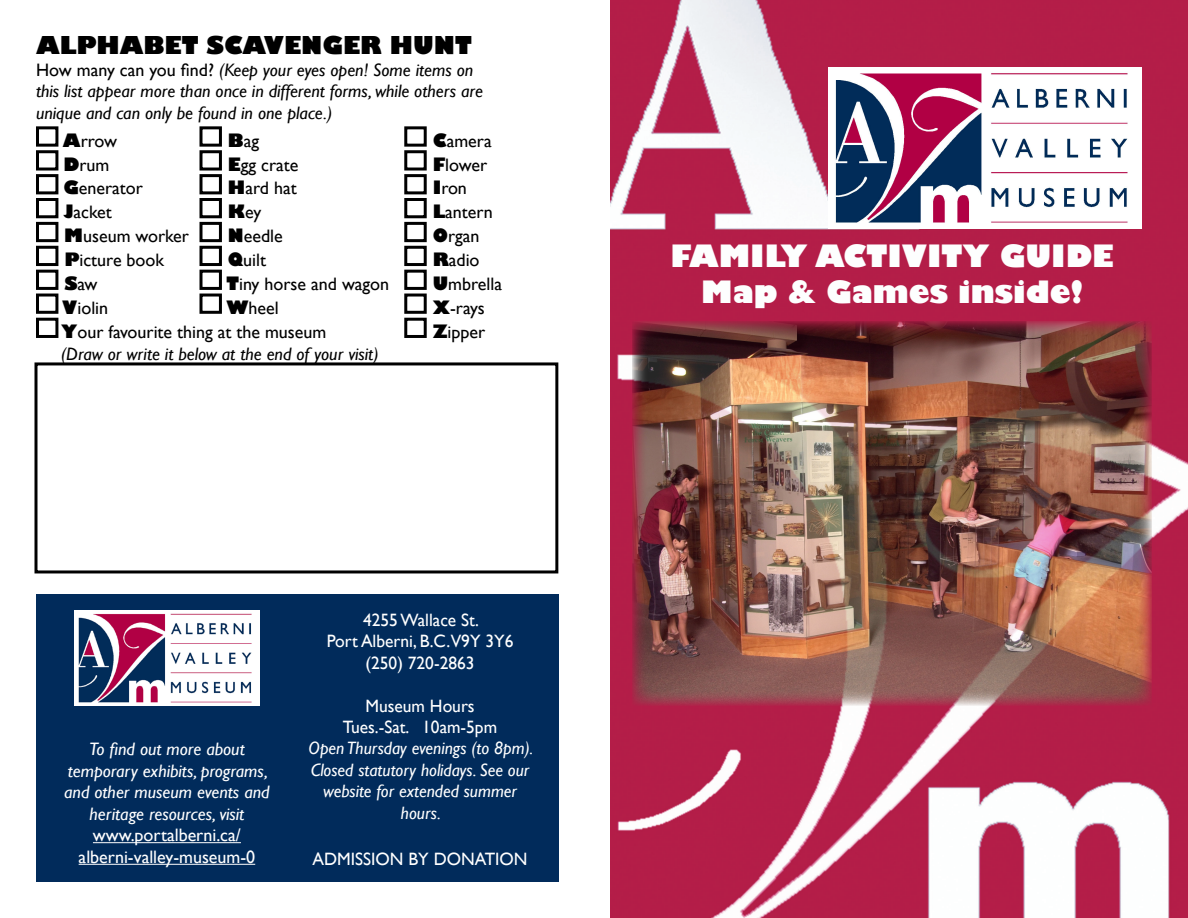
<style>
.page{position:relative;width:1188px;height:918px;background:#fff}
.page>*{position:absolute;margin:0;border:0;box-sizing:border-box;transform-origin:0 0}
.t1{font:800 30px "Gill Sans";color:#fdfefe}
.t2{font:800 24px "Gill Sans";color:#000}
.t3{font:18px "Gill Sans";color:#000}
.t4{font:italic 18px/21.6px "Gill Sans";color:#000}
.t5{font:italic 18px/21.6px "Gill Sans";color:#fff;text-align:center}
.t6{font:18px "Gill Sans";color:#fff}
.t7{font:17.85px "Gill Sans";color:#fff}
.t8{font:italic 17.85px/21.5px "Gill Sans";color:#fff;text-align:center}
.s1{font-style:normal}
.s2{font-weight:800}
</style>
<div class="page">
<img style="left:611px;top:0;width:577px;height:918px">
<div style="left:36px;top:594px;width:522px;height:288px;background:#012b5b"></div>
<img style="left:74px;top:610px;width:186px;height:96px">
<div style="left:36px;top:126px;width:22px;height:21px;border:3px solid #000"></div>
<div style="left:36px;top:150px;width:22px;height:21px;border:3px solid #000"></div>
<div style="left:36px;top:174px;width:22px;height:20px;border:3px solid #000"></div>
<div style="left:36px;top:198px;width:22px;height:20px;border:3px solid #000"></div>
<div style="left:36px;top:222px;width:22px;height:20px;border:3px solid #000"></div>
<div style="left:36px;top:246px;width:22px;height:20px;border:3px solid #000"></div>
<div style="left:36px;top:270px;width:22px;height:20px;border:3px solid #000"></div>
<div style="left:36px;top:294px;width:22px;height:20px;border:3px solid #000"></div>
<div style="left:200px;top:126px;width:22px;height:21px;border:3px solid #000"></div>
<div style="left:200px;top:150px;width:22px;height:21px;border:3px solid #000"></div>
<div style="left:200px;top:174px;width:22px;height:20px;border:3px solid #000"></div>
<div style="left:200px;top:198px;width:22px;height:20px;border:3px solid #000"></div>
<div style="left:200px;top:222px;width:22px;height:20px;border:3px solid #000"></div>
<div style="left:200px;top:246px;width:22px;height:20px;border:3px solid #000"></div>
<div style="left:200px;top:270px;width:22px;height:20px;border:3px solid #000"></div>
<div style="left:200px;top:294px;width:22px;height:20px;border:3px solid #000"></div>
<div style="left:404px;top:126px;width:23px;height:21px;border:3px solid #000"></div>
<div style="left:404px;top:150px;width:23px;height:21px;border:3px solid #000"></div>
<div style="left:404px;top:174px;width:23px;height:20px;border:3px solid #000"></div>
<div style="left:404px;top:198px;width:23px;height:20px;border:3px solid #000"></div>
<div style="left:404px;top:222px;width:23px;height:20px;border:3px solid #000"></div>
<div style="left:404px;top:246px;width:23px;height:20px;border:3px solid #000"></div>
<div style="left:404px;top:270px;width:23px;height:20px;border:3px solid #000"></div>
<div style="left:404px;top:294px;width:23px;height:20px;border:3px solid #000"></div>
<div style="left:36px;top:318px;width:22px;height:20px;border:3px solid #000"></div>
<hr style="left:93px;top:842px;width:148px;height:1px;background:#fff">
<hr style="left:79px;top:864px;width:176px;height:1px;background:#fff">
<div style="left:34px;top:362px;width:524px;height:211px;border:3px solid #000"></div>
<img style="left:632px;top:321px;width:520px;height:385px">
<img style="left:829px;top:68px;width:313px;height:161px">
<div style="left:404px;top:318px;width:23px;height:20px;border:3px solid #000"></div>
<p class="t2" style="left:36px;top:30px;width:437px">ALPHABET SCAVENGER HUNT</p>
<p class="t4" style="left:36px;top:59px;width:448px"><span class="s1">How many can you find?</span> (Keep your eyes open! Some items on this list appear more than once in different forms, while others are unique and can only be found in one place.)</p>
<p class="t3" style="left:63px;top:130px;width:56px"><span class="s2">A</span>rrow</p>
<p class="t3" style="left:63px;top:154px;width:47px"><span class="s2">D</span>rum</p>
<p class="t3" style="left:63px;top:178px;width:81px"><span class="s2">G</span>enerator</p>
<p class="t3" style="left:63px;top:202px;width:50px"><span class="s2">J</span>acket</p>
<p class="t3" style="left:64px;top:226px;width:126px"><span class="s2">M</span>useum worker</p>
<p class="t3" style="left:64px;top:250px;width:101px"><span class="s2">P</span>icture book</p>
<p class="t3" style="left:64px;top:273px;width:35px"><span class="s2">S</span>aw</p>
<p class="t3" style="left:62px;top:297px;width:47px"><span class="s2">V</span>iolin</p>
<p class="t3" style="left:433px;top:130px;width:61px"><span class="s2">C</span>amera</p>
<p class="t3" style="left:433px;top:154px;width:56px"><span class="s2">F</span>lower</p>
<p class="t3" style="left:433px;top:178px;width:36px"><span class="s2">I</span>ron</p>
<p class="t3" style="left:433px;top:202px;width:61px"><span class="s2">L</span>antern</p>
<p class="t3" style="left:433px;top:226px;width:48px"><span class="s2">O</span>rgan</p>
<p class="t3" style="left:433px;top:250px;width:48px"><span class="s2">R</span>adio</p>
<p class="t3" style="left:433px;top:273px;width:71px"><span class="s2">U</span>mbrella</p>
<p class="t3" style="left:433px;top:297px;width:54px"><span class="s2">X</span>-rays</p>
<p class="t3" style="left:228px;top:130px;width:33px"><span class="s2">B</span>ag</p>
<p class="t3" style="left:228px;top:154px;width:72px"><span class="s2">E</span>gg crate</p>
<p class="t3" style="left:228px;top:178px;width:70px"><span class="s2">H</span>ard hat</p>
<p class="t3" style="left:228px;top:202px;width:35px"><span class="s2">K</span>ey</p>
<p class="t3" style="left:228px;top:226px;width:56px"><span class="s2">N</span>eedle</p>
<p class="t3" style="left:228px;top:250px;width:40px"><span class="s2">Q</span>uilt</p>
<p class="t3" style="left:226px;top:273px;width:164px"><span class="s2">T</span>iny horse and wagon</p>
<p class="t3" style="left:226px;top:297px;width:54px"><span class="s2">W</span>heel</p>
<p class="t3" style="left:61px;top:321px;width:267px"><span class="s2">Y</span>our favourite thing at the museum</p>
<p class="t4" style="left:61px;top:343px;width:319px">(Draw or write it below at the end of your visit)</p>
<p class="t3" style="left:433px;top:321px;width:54px"><span class="s2">Z</span>ipper</p>
<p class="t5" style="left:64px;top:738px;width:207px">To find out more about temporary exhibits, programs, and other museum events and heritage resources, visit</p>
<p class="t6" style="left:93px;top:825px;width:150px">www.portalberni.ca/</p>
<p class="t6" style="left:79px;top:846px;width:178px">alberni-valley-museum-0</p>
<p class="t7" style="left:363px;top:609px;width:117px">4255 Wallace St.</p>
<p class="t7" style="left:327px;top:631px;width:188px">Port Alberni, B.C.V9Y 3Y6</p>
<p class="t7" style="left:366px;top:652px;width:111px">(250) 720-2863</p>
<p class="t7" style="left:365px;top:695px;width:111px">Museum Hours</p>
<p class="t7" style="left:343px;top:717px;width:156px">Tues.-Sat. 10am-5pm</p>
<p class="t8" style="left:309px;top:738px;width:226px">Open Thursday evenings (to 8pm).<br>Closed statutory holidays. See our website for extended summer hours.</p>
<p class="t7" style="left:313px;top:849px;width:217px">ADMISSION BY DONATION</p>
<p class="t1" style="left:670px;top:237px;width:445px">FAMILY ACTIVITY GUIDE</p>
<p class="t1" style="left:701px;top:273px;width:383px">Map &amp; Games inside!</p>
</div>
